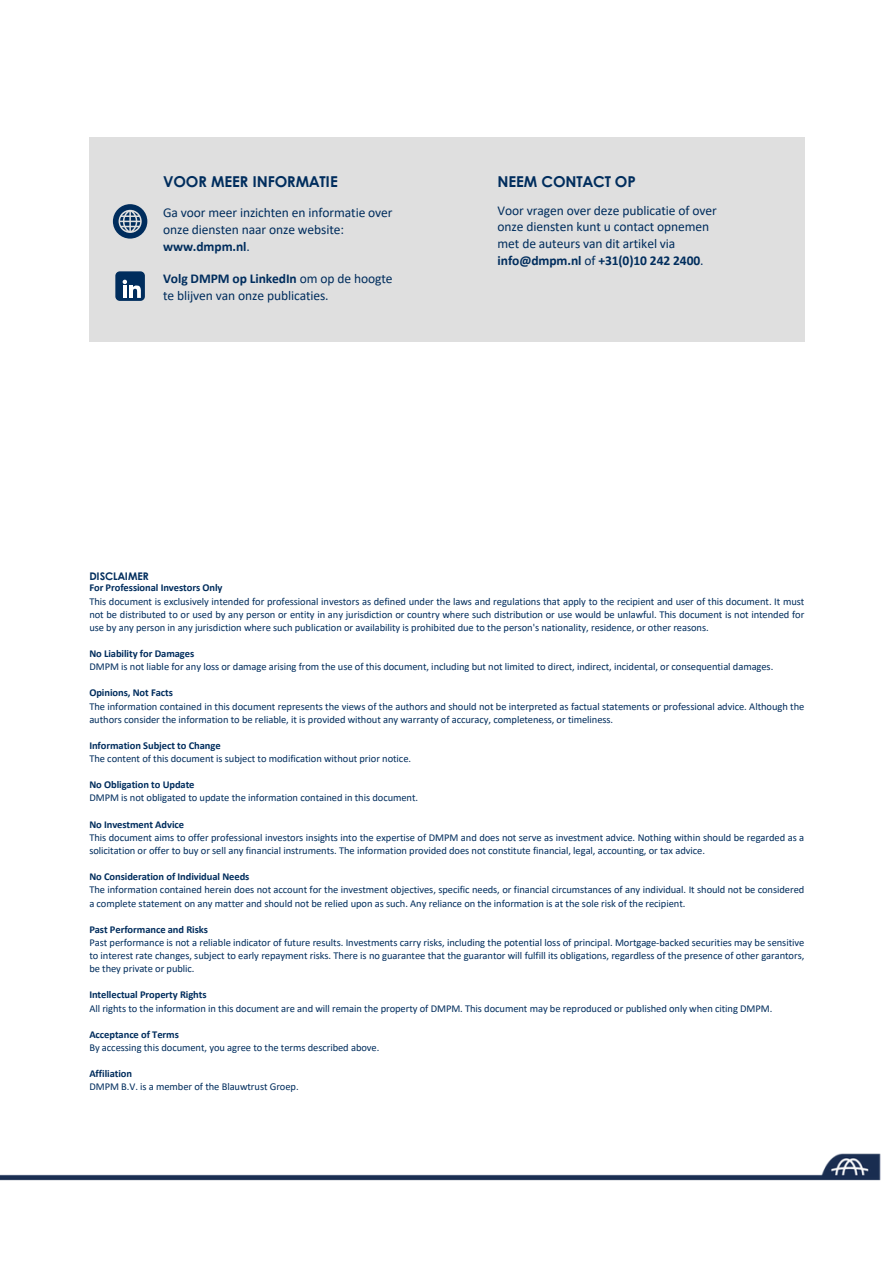
<style>
.page{position:relative;width:894px;height:1264px;background:#fff}
.page>*{position:absolute;margin:0;border:0;box-sizing:border-box;transform-origin:0 0}
.t1{font:700 15px "Century Gothic";letter-spacing:-.005em;color:#002d5d}
.t2{font:13.5px/16.8px "Calibri";letter-spacing:-.005em;color:#002d5d}
.t3{font:10.5px/13px "Calibri";letter-spacing:-.005em;color:#002d5d}
.t4{font:700 10.5px "Calibri";letter-spacing:-.005em;color:#002d5d}
.t5{font:700 10.5px "Century Gothic";letter-spacing:-.005em;color:#002d5d}
.s1{font-weight:700}
</style>
<div class="page">
<img style="left:0;top:1153px;width:881px;height:28px">
<div style="left:89px;top:137px;width:715px;height:205px;background:#dfdfdf"></div>
<div style="left:115px;top:271px;width:30px;height:29px;background:#002d5d;border-radius:4px"></div>
<svg style="left:123px;top:280px;width:18px;height:18px"></svg>
<svg style="left:113px;top:204px;width:34px;height:34px"></svg>
<h1 class="t1" style="left:163px;top:170px;width:176px">VOOR MEER INFORMATIE</h1>
<h3 class="t2" style="left:163px;top:205px;width:231px">Ga voor meer inzichten en informatie over onze diensten naar onze website: <span class="s1">www.dmpm.nl</span>.</h3>
<h3 class="t2" style="left:163px;top:271px;width:231px"><span class="s1">Volg DMPM op LinkedIn</span> om op de hoogte te blijven van onze publicaties.</h3>
<h1 class="t1" style="left:497px;top:170px;width:139px">NEEM CONTACT OP</h1>
<h3 class="t2" style="left:497px;top:203px;width:221px">Voor vragen over deze publicatie of over onze diensten kunt u contact opnemen met de auteurs van dit artikel via <span class="s1">info@dmpm.nl</span> of <span class="s1">+31(0)10 242 2400</span>.</h3>
<p class="t5" style="left:89px;top:568px;width:61px">DISCLAIMER</p>
<p class="t4" style="left:89px;top:583px;width:135px">For Professional Investors Only</p>
<p class="t3" style="left:89px;top:595px;width:716px;text-align:justify">This document is exclusively intended for professional investors as defined under the laws and regulations that apply to the recipient and user of this document. It must not be distributed to or used by any person or entity in any jurisdiction or country where such distribution or use would be unlawful. This document is not intended for use by any person in any jurisdiction where such publication or availability is prohibited due to the person's nationality, residence, or other reasons.</p>
<p class="t4" style="left:89px;top:649px;width:106px">No Liability for Damages</p>
<p class="t3" style="left:89px;top:661px;width:685px">DMPM is not liable for any loss or damage arising from the use of this document, including but not limited to direct, indirect, incidental, or consequential damages.</p>
<p class="t4" style="left:89px;top:688px;width:85px">Opinions, Not Facts</p>
<p class="t3" style="left:89px;top:700px;width:716px">The information contained in this document represents the views of the authors and should not be interpreted as factual statements or professional advice. Although the authors consider the information to be reliable, it is provided without any warranty of accuracy, completeness, or timeliness.</p>
<p class="t4" style="left:89px;top:741px;width:133px">Information Subject to Change</p>
<p class="t3" style="left:89px;top:753px;width:323px">The content of this document is subject to modification without prior notice.</p>
<p class="t4" style="left:89px;top:780px;width:107px">No Obligation to Update</p>
<p class="t3" style="left:89px;top:792px;width:330px">DMPM is not obligated to update the information contained in this document.</p>
<p class="t4" style="left:89px;top:819px;width:96px">No Investment Advice</p>
<p class="t3" style="left:89px;top:831px;width:716px">This document aims to offer professional investors insights into the expertise of DMPM and does not serve as investment advice. Nothing within should be regarded as a solicitation or offer to buy or sell any financial instruments. The information provided does not constitute financial, legal, accounting, or tax advice.</p>
<p class="t4" style="left:89px;top:872px;width:161px">No Consideration of Individual Needs</p>
<p class="t3" style="left:89px;top:884px;width:716px">The information contained herein does not account for the investment objectives, specific needs, or financial circumstances of any individual. It should not be considered a complete statement on any matter and should not be relied upon as such. Any reliance on the information is at the sole risk of the recipient.</p>
<p class="t4" style="left:89px;top:924px;width:120px">Past Performance and Risks</p>
<p class="t3" style="left:89px;top:936px;width:716px;text-align:justify">Past performance is not a reliable indicator of future results. Investments carry risks, including the potential loss of principal. Mortgage-backed securities may be sensitive to interest rate changes, subject to early repayment risks. There is no guarantee that the guarantor will fulfill its obligations, regardless of the presence of other garantors, be they private or public.</p>
<p class="t4" style="left:89px;top:990px;width:119px">Intellectual Property Rights</p>
<p class="t3" style="left:89px;top:1002px;width:684px">All rights to the information in this document are and will remain the property of DMPM. This document may be reproduced or published only when citing DMPM.</p>
<p class="t4" style="left:89px;top:1029px;width:91px">Acceptance of Terms</p>
<p class="t3" style="left:89px;top:1041px;width:291px">By accessing this document, you agree to the terms described above.</p>
<p class="t4" style="left:89px;top:1069px;width:44px">Affiliation</p>
<p class="t3" style="left:89px;top:1081px;width:211px">DMPM B.V. is a member of the Blauwtrust Groep.</p>
</div>
